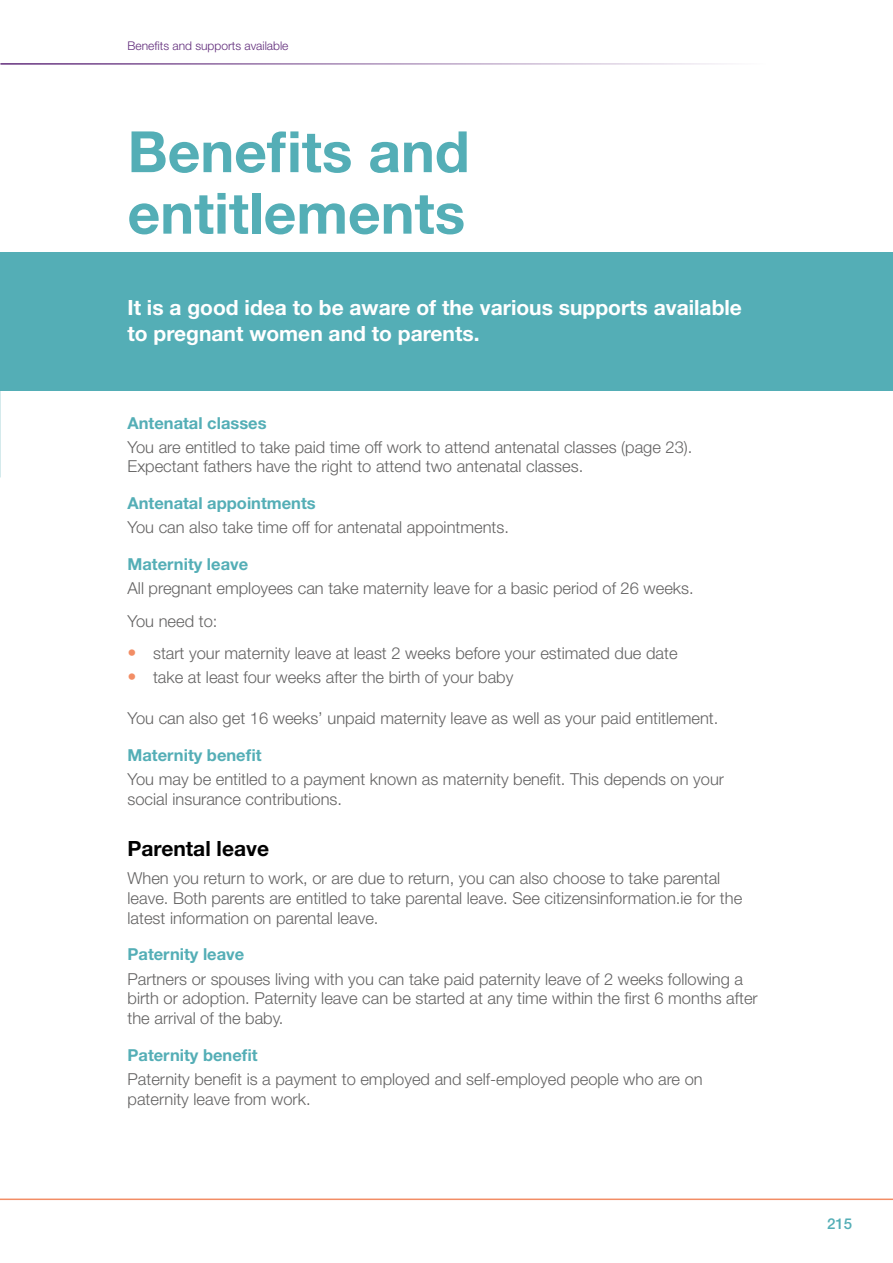
<style>
.page{position:relative;width:893px;height:1263px;background:#fff}
.page>*{position:absolute;margin:0;border:0;box-sizing:border-box;transform-origin:0 0}
.chapter_title{font:700 57px/61.5px "Helvetica Neue";color:#54aeb6}
.intro{font:700 21px/25.5px "Helvetica Neue";color:#fff}
.subhead{font:700 21px "Helvetica Neue";color:#000}
.body{font:300 16.5px/19.8px "Helvetica Neue";color:#646363}
.crosshead{font:700 16.5px "Helvetica Neue";color:#54aeb6}
.t1{font:500 15px "Helvetica Neue";color:#54aeb6}
.t2{font:300 12px "Helvetica Neue";color:#612c7b}
.s1{font-weight:700;font-size:18px;color:#f28d65}
</style>
<div class="page">
<hr style="left:0;top:1198px;width:893px;height:2px;background:#f28d65">
<hr style="left:0;top:63px;width:766px;height:2px;background:#612c7b">
<div style="left:0;top:252px;width:893px;height:138px;background:#54aeb6"></div>
<p class="t2" style="left:128px;top:38px;width:162px">Benefits and supports available</p>
<p class="chapter_title" style="left:128px;top:120px;width:344px">Benefits and entitlements</p>
<p class="intro" style="left:128px;top:294px;width:616px">It is a good idea to be aware of the various supports available to pregnant women and to parents.</p>
<p class="crosshead" style="left:128px;top:412px;width:140px">Antenatal classes</p>
<p class="body" style="left:128px;top:436px;width:566px">You are entitled to take paid time off work to attend antenatal classes (page 23).<br>Expectant fathers have the right to attend two antenatal classes.</p>
<p class="crosshead" style="left:128px;top:493px;width:190px">Antenatal appointments</p>
<p class="body" style="left:128px;top:517px;width:383px">You can also take time off for antenatal appointments.</p>
<p class="crosshead" style="left:128px;top:554px;width:122px">Maternity leave</p>
<p class="body" style="left:128px;top:578px;width:568px">All pregnant employees can take maternity leave for a basic period of 26 weeks.</p>
<p class="body" style="left:128px;top:610px;width:91px">You need to:</p>
<p class="body" style="left:128px;top:643px;width:551px"><span class="s1">•</span> start your maternity leave at least 2 weeks before your estimated due date</p>
<p class="body" style="left:128px;top:667px;width:387px"><span class="s1">•</span> take at least four weeks after the birth of your baby</p>
<p class="body" style="left:128px;top:708px;width:592px">You can also get 16 weeks’ unpaid maternity leave as well as your paid entitlement.</p>
<p class="crosshead" style="left:128px;top:745px;width:136px">Maternity benefit</p>
<p class="body" style="left:128px;top:769px;width:598px">You may be entitled to a payment known as maternity benefit. This depends on your social insurance contributions.</p>
<p class="subhead" style="left:128px;top:835px;width:143px">Parental leave</p>
<p class="body" style="left:128px;top:868px;width:616px">When you return to work, or are due to return, you can also choose to take parental leave. Both parents are entitled to take parental leave. See citizensinformation.ie for the latest information on parental leave.</p>
<p class="crosshead" style="left:128px;top:944px;width:118px">Paternity leave</p>
<p class="body" style="left:128px;top:968px;width:632px">Partners or spouses living with you can take paid paternity leave of 2 weeks following a birth or adoption. Paternity leave can be started at any time within the first 6 months after the arrival of the baby.</p>
<p class="crosshead" style="left:128px;top:1045px;width:132px">Paternity benefit</p>
<p class="body" style="left:128px;top:1069px;width:577px">Paternity benefit is a payment to employed and self-employed people who are on paternity leave from work.</p>
<p class="t1" style="left:827px;top:1215px;width:27px">215</p>
</div>
